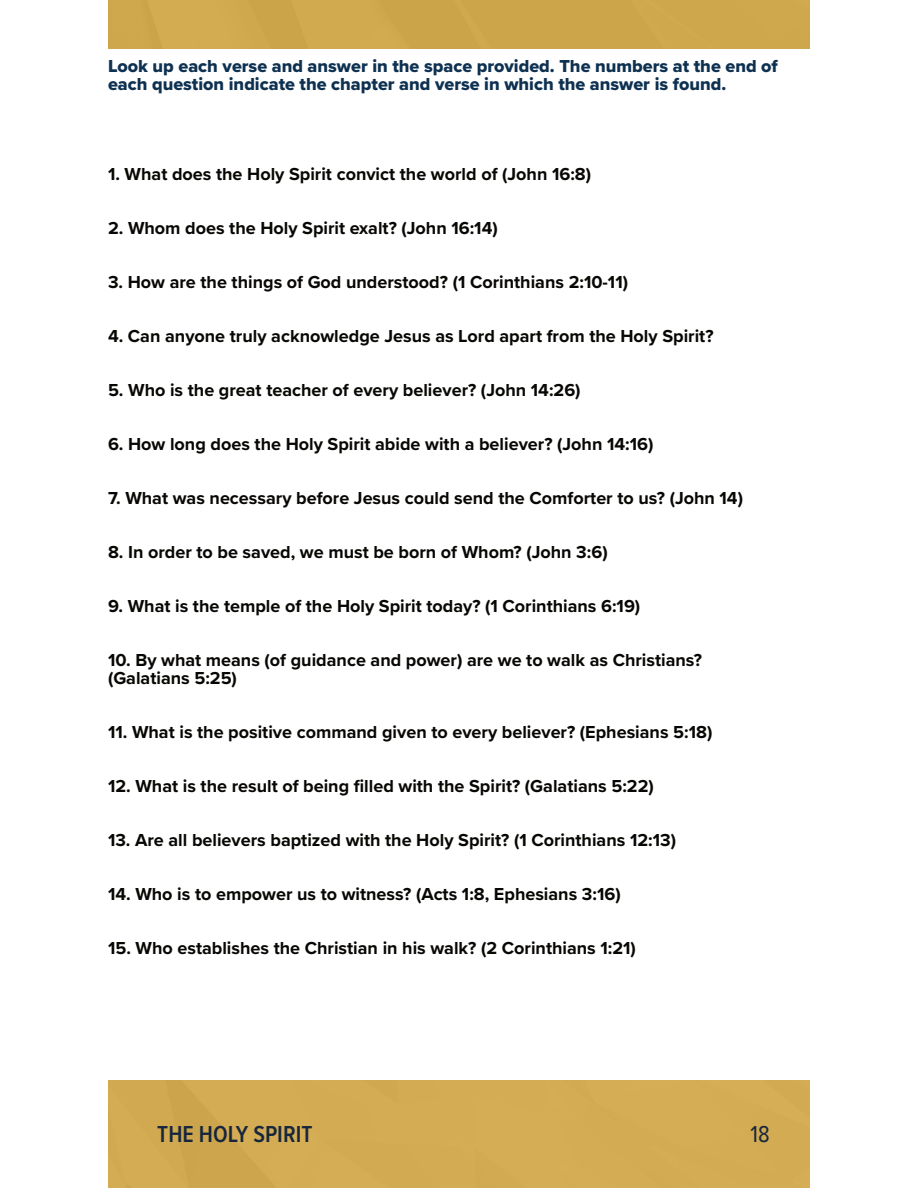
<style>
.page{position:relative;width:918px;height:1188px;background:#fff}
.page>*{position:absolute;margin:0;border:0;box-sizing:border-box;transform-origin:0 0}
.t1{font:600 24px "Proxima Nova A Cond";color:#17263d}
.t2{font:24px "Proxima Nova A Cond";color:#17263d}
.t3{font:700 18px/18px "Proxima Nova";color:#080704}
.t4{font:18px/18px "Proxima Nova Extrabld";color:#0e3151}
</style>
<div class="page">
<div style="left:108px;top:0;width:702px;height:48px;background:#cea74c"></div>
<div style="left:108px;top:1080px;width:702px;height:108px;background:#d4ac54"></div>
<p class="t4" style="left:108px;top:58px;width:671px">Look up each verse and answer in the space provided. The numbers at the end of each question indicate the chapter and verse in which the answer is found.</p>
<p class="t3" style="left:108px;top:166px;width:485px">1. What does the Holy Spirit convict the world of (John 16:8)</p>
<p class="t3" style="left:108px;top:220px;width:391px">2. Whom does the Holy Spirit exalt? (John 16:14)</p>
<p class="t3" style="left:108px;top:274px;width:522px">3. How are the things of God understood? (1 Corinthians 2:10-11)</p>
<p class="t3" style="left:108px;top:328px;width:607px">4. Can anyone truly acknowledge Jesus as Lord apart from the Holy Spirit?</p>
<p class="t3" style="left:108px;top:382px;width:474px">5. Who is the great teacher of every believer? (John 14:26)</p>
<p class="t3" style="left:108px;top:436px;width:547px">6. How long does the Holy Spirit abide with a believer? (John 14:16)</p>
<p class="t3" style="left:108px;top:490px;width:637px">7. What was necessary before Jesus could send the Comforter to us? (John 14)</p>
<p class="t3" style="left:108px;top:544px;width:501px">8. In order to be saved, we must be born of Whom? (John 3:6)</p>
<p class="t3" style="left:108px;top:598px;width:534px">9. What is the temple of the Holy Spirit today? (1 Corinthians 6:19)</p>
<p class="t3" style="left:108px;top:652px;width:596px">10. By what means (of guidance and power) are we to walk as Christians? (Galatians 5:25)</p>
<p class="t3" style="left:108px;top:724px;width:606px">11. What is the positive command given to every believer? (Ephesians 5:18)</p>
<p class="t3" style="left:108px;top:778px;width:547px">12. What is the result of being filled with the Spirit? (Galatians 5:22)</p>
<p class="t3" style="left:108px;top:832px;width:570px">13. Are all believers baptized with the Holy Spirit? (1 Corinthians 12:13)</p>
<p class="t3" style="left:108px;top:886px;width:514px">14. Who is to empower us to witness? (Acts 1:8, Ephesians 3:16)</p>
<p class="t3" style="left:108px;top:940px;width:529px">15. Who establishes the Christian in his walk? (2 Corinthians 1:21)</p>
<h1 class="t1" style="left:157px;top:1123px;width:157px">THE HOLY SPIRIT</h1>
<h1 class="t2" style="left:750px;top:1123px;width:21px">18</h1>
</div>
